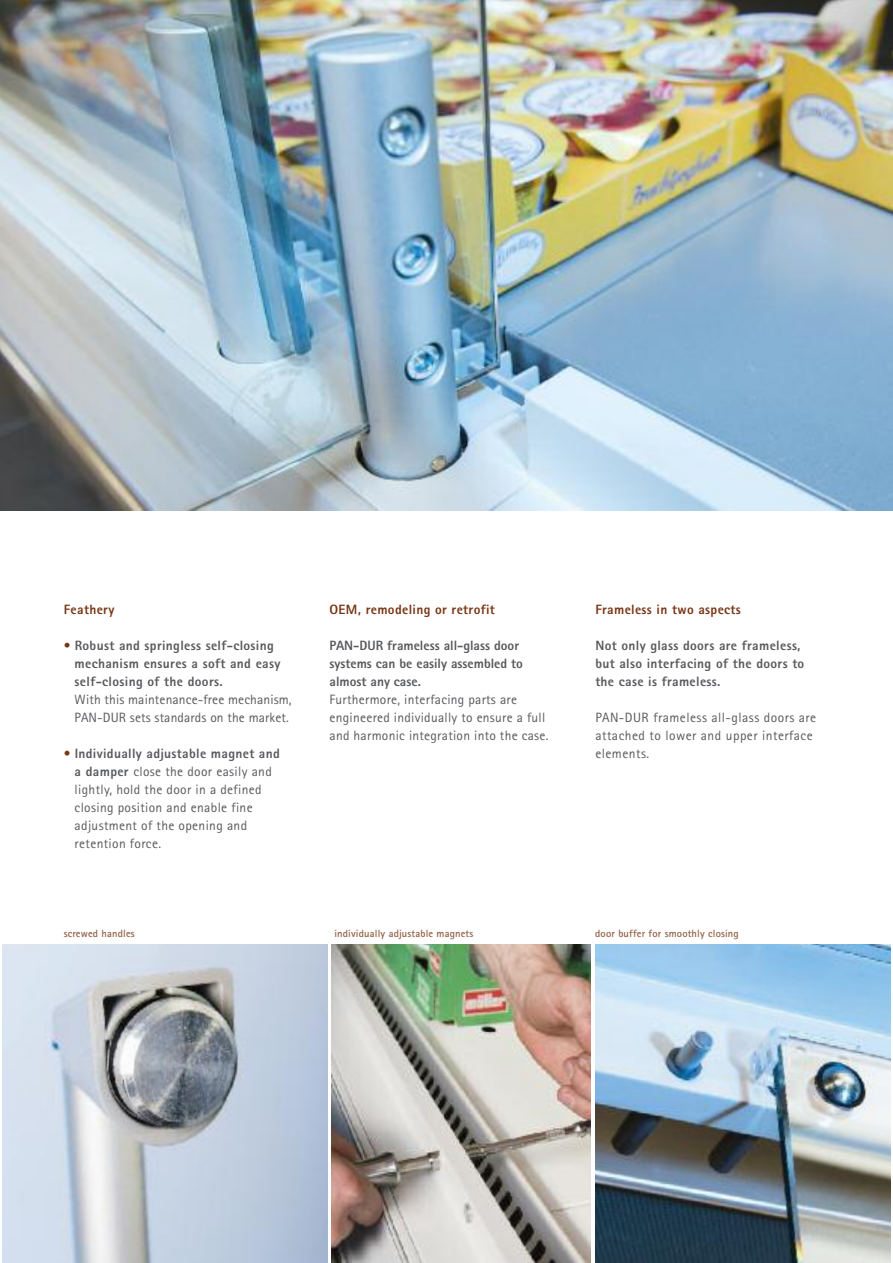
<style>
.page{position:relative;width:893px;height:1263px;background:#fff}
.page>*{position:absolute;margin:0;border:0;box-sizing:border-box;transform-origin:0 0}
.t1{font:13.5px/18px "Rotis Sans Serif";letter-spacing:.025em;color:#58595c}
.t2{font:800 13.5px/18px "Rotis Sans Serif";letter-spacing:.025em;color:#58595c}
.t3{font:800 13.5px/18px "Rotis Sans Serif";color:#58595c}
.t4{font:800 13.5px "Rotis Sans Serif";letter-spacing:.025em;color:#773514}
.t5{font:700 10.5px "Rotis Sans Serif";letter-spacing:.015em;color:#925d43}
.s1{font-weight:400;color:#773514}
.s2{color:#773514}
.s3{font-weight:800}
</style>
<div class="page">
<img style="left:0;top:0;width:893px;height:510px">
<img style="left:2px;top:944px;width:325px;height:319px">
<img style="left:332px;top:944px;width:259px;height:319px">
<img style="left:595px;top:944px;width:296px;height:319px">
<p class="t4" style="left:64px;top:601px;width:52px">Feathery</p>
<p class="t2" style="left:75px;top:636px;width:207px;text-indent:-11px"><span class="s1">•</span> Robust and springless self-closing mechanism ensures a soft and easy self-closing of the doors.</p>
<p class="t1" style="left:75px;top:690px;width:219px">With this maintenance-free mechanism,<br>PAN-DUR sets standards on the market.</p>
<p class="t1" style="left:75px;top:744px;width:207px;text-indent:-11px"><span class="s2">•</span> <span class="s3">Individually adjustable magnet and a damper</span> close the door easily and lightly, hold the door in a defined closing position and enable fine adjustment of the opening and retention force.</p>
<p class="t4" style="left:330px;top:601px;width:167px">OEM, remodeling or retrofit</p>
<p class="t3" style="left:330px;top:636px;width:195px">PAN-DUR frameless all-glass door systems can be easily assembled to almost any case.</p>
<p class="t1" style="left:330px;top:690px;width:220px">Furthermore, interfacing parts are engineered individually to ensure a full and harmonic integration into the case.</p>
<p class="t4" style="left:595px;top:601px;width:147px">Frameless in two aspects</p>
<p class="t2" style="left:595px;top:636px;width:211px">Not only glass doors are frameless, but also interfacing of the doors to the case is frameless.</p>
<p class="t1" style="left:595px;top:708px;width:222px">PAN-DUR frameless all-glass doors are attached to lower and upper interface elements.</p>
<p class="t5" style="left:64px;top:927px;width:73px">screwed handles</p>
<p class="t5" style="left:334px;top:927px;width:140px">individually adjustable magnets</p>
<p class="t5" style="left:595px;top:927px;width:145px">door buffer for smoothly closing</p>
</div>
